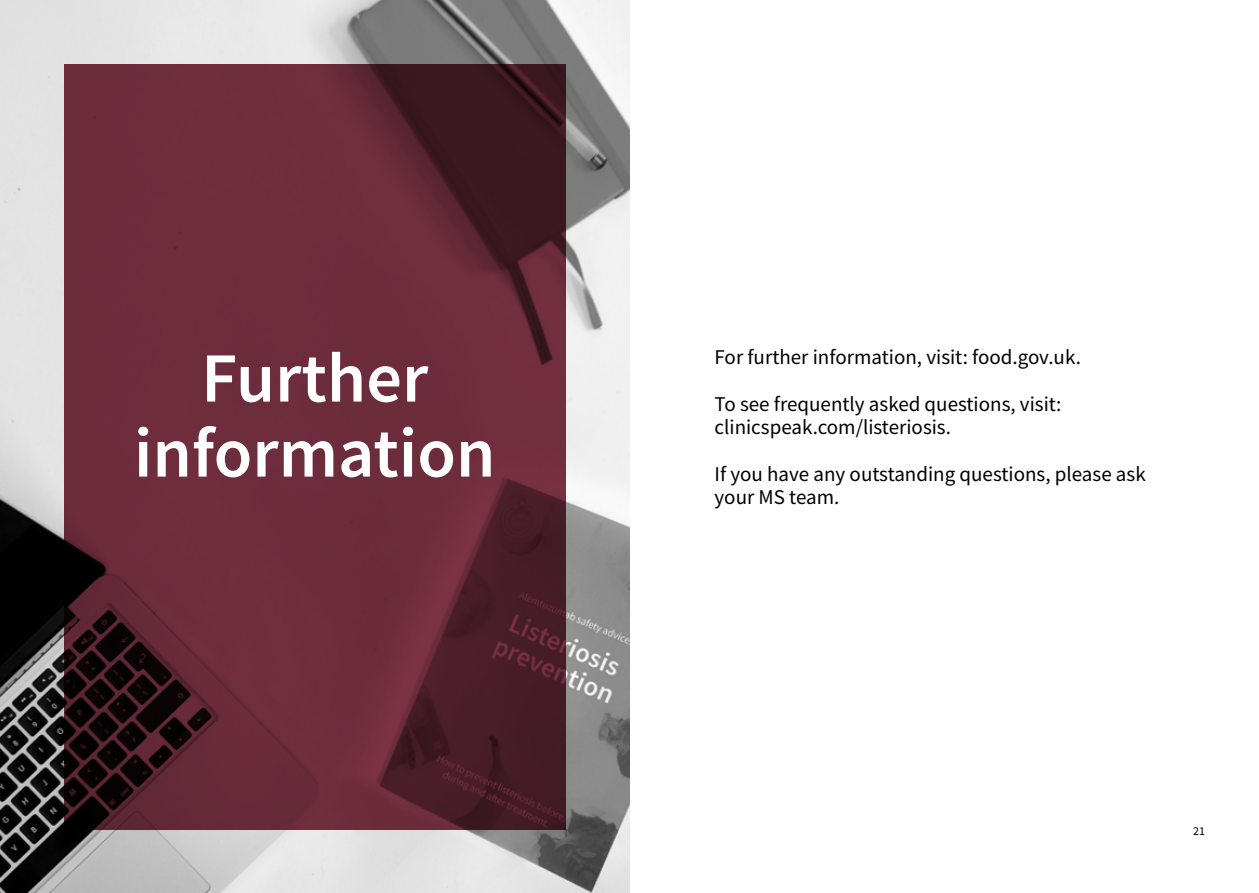
<style>
.page{position:relative;width:1259px;height:893px;background:#fff}
.page>*{position:absolute;margin:0;border:0;box-sizing:border-box;transform-origin:0 0}
.t1{font:600 70.5px/75px "Source Sans Pro";color:#fff;text-align:center}
.t2{font:21px/23.2px "Source Sans Pro";color:#000}
.t3{font:12px "Source Sans Pro";color:#000}
</style>
<div class="page">
<img style="left:0;top:0;width:629px;height:893px">
<svg style="left:64px;top:64px;width:502px;height:765px;background:#602735"></svg>
<h1 class="t1" style="left:134px;top:340px;width:363px">Further information</h1>
<p class="t2" style="left:714px;top:346px;width:368px">For further information, visit: food.gov.uk.</p>
<p class="t2" style="left:714px;top:392px;width:348px">To see frequently asked questions, visit: clinicspeak.com/listeriosis.</p>
<p class="t2" style="left:714px;top:462px;width:433px">If you have any outstanding questions, please ask your MS team.</p>
<p class="t3" style="left:1193px;top:823px;width:13px">21</p>
</div>
